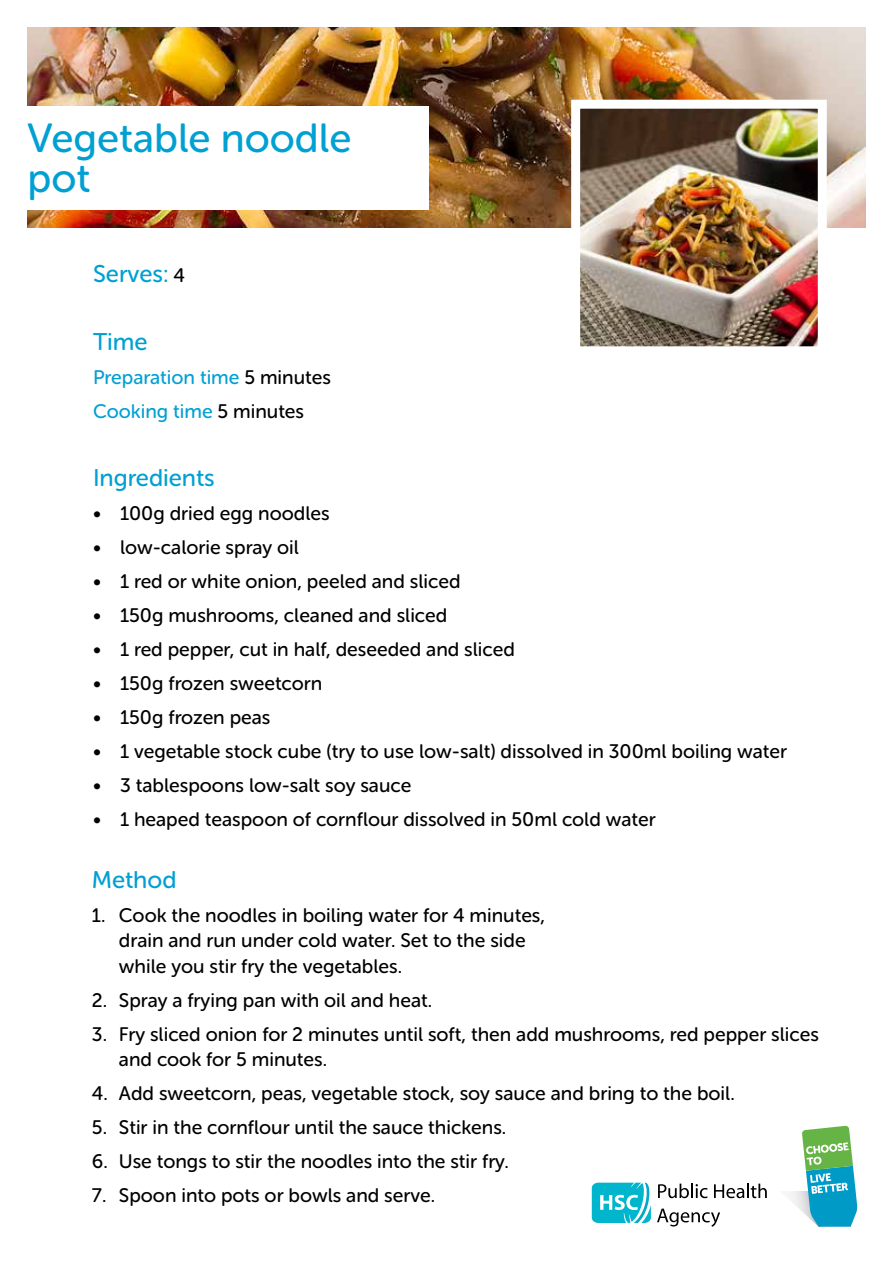
<style>
.page{position:relative;width:893px;height:1263px;background:#fff}
.page>*{position:absolute;margin:0;border:0;box-sizing:border-box;transform-origin:0 0}
.t1{font:40.5px/40.5px "Museo Sans Rounded 500";color:#00a0d3}
.t2{font:24px "Museo Sans Rounded 500";color:#00a0d3}
.t3{font:19.5px/25.5px "Museo Sans Rounded 500";color:#000}
.t4{font:19.5px/34px "Museo Sans Rounded 500";color:#00a0d3}
.s1{font-size:19.5px;color:#000}
.s2{color:#000}
</style>
<div class="page">
<svg style="left:802px;top:1126px;width:55px;height:101px"></svg>
<svg style="left:591px;top:1182px;width:176px;height:45px"></svg>
<img style="left:28px;top:28px;width:837px;height:199px">
<div style="left:0;top:106px;width:429px;height:104px;background:#fff"></div>
<img style="left:581px;top:110px;width:236px;height:235px">
<div style="left:571px;top:100px;width:256px;height:255px;border:9px solid #fff"></div>
<h1 class="t1" style="left:28px;top:118px;width:325px">Vegetable noodle pot</h1>
<p class="t2" style="left:93px;top:260px;width:94px">Serves: <span class="s1">4</span></p>
<p class="t2" style="left:93px;top:328px;width:56px">Time</p>
<p class="t4" style="left:93px;top:360px;width:239px">Preparation time <span class="s2">5 minutes<br></span>Cooking time <span class="s2">5 minutes</span></p>
<p class="t2" style="left:93px;top:464px;width:123px">Ingredients</p>
<p class="t3" style="left:93px;top:500px;width:238px">• 100g dried egg noodles</p>
<p class="t3" style="left:93px;top:534px;width:207px">• low-calorie spray oil</p>
<p class="t3" style="left:93px;top:568px;width:369px">• 1 red or white onion, peeled and sliced</p>
<p class="t3" style="left:93px;top:602px;width:356px">• 150g mushrooms, cleaned and sliced</p>
<p class="t3" style="left:93px;top:636px;width:423px">• 1 red pepper, cut in half, deseeded and sliced</p>
<p class="t3" style="left:93px;top:670px;width:231px">• 150g frozen sweetcorn</p>
<p class="t3" style="left:93px;top:704px;width:179px">• 150g frozen peas</p>
<p class="t3" style="left:93px;top:738px;width:695px">• 1 vegetable stock cube (try to use low-salt) dissolved in 300ml boiling water</p>
<p class="t3" style="left:93px;top:772px;width:320px">• 3 tablespoons low-salt soy sauce</p>
<p class="t3" style="left:93px;top:806px;width:564px">• 1 heaped teaspoon of cornflour dissolved in 50ml cold water</p>
<p class="t2" style="left:92px;top:866px;width:86px">Method</p>
<p class="t3" style="left:119px;top:902px;width:428px;text-indent:-27px">1. Cook the noodles in boiling water for 4 minutes, drain and run under cold water. Set to the side while you stir fry the vegetables.</p>
<p class="t3" style="left:92px;top:987px;width:342px">2. Spray a frying pan with oil and heat.</p>
<p class="t3" style="left:119px;top:1021px;width:701px;text-indent:-27px">3. Fry sliced onion for 2 minutes until soft, then add mushrooms, red pepper slices and cook for 5 minutes.</p>
<p class="t3" style="left:92px;top:1081px;width:644px">4. Add sweetcorn, peas, vegetable stock, soy sauce and bring to the boil.</p>
<p class="t3" style="left:92px;top:1115px;width:416px">5. Stir in the cornflour until the sauce thickens.</p>
<p class="t3" style="left:92px;top:1149px;width:418px">6. Use tongs to stir the noodles into the stir fry.</p>
<p class="t3" style="left:92px;top:1183px;width:345px">7. Spoon into pots or bowls and serve.</p>
</div>
